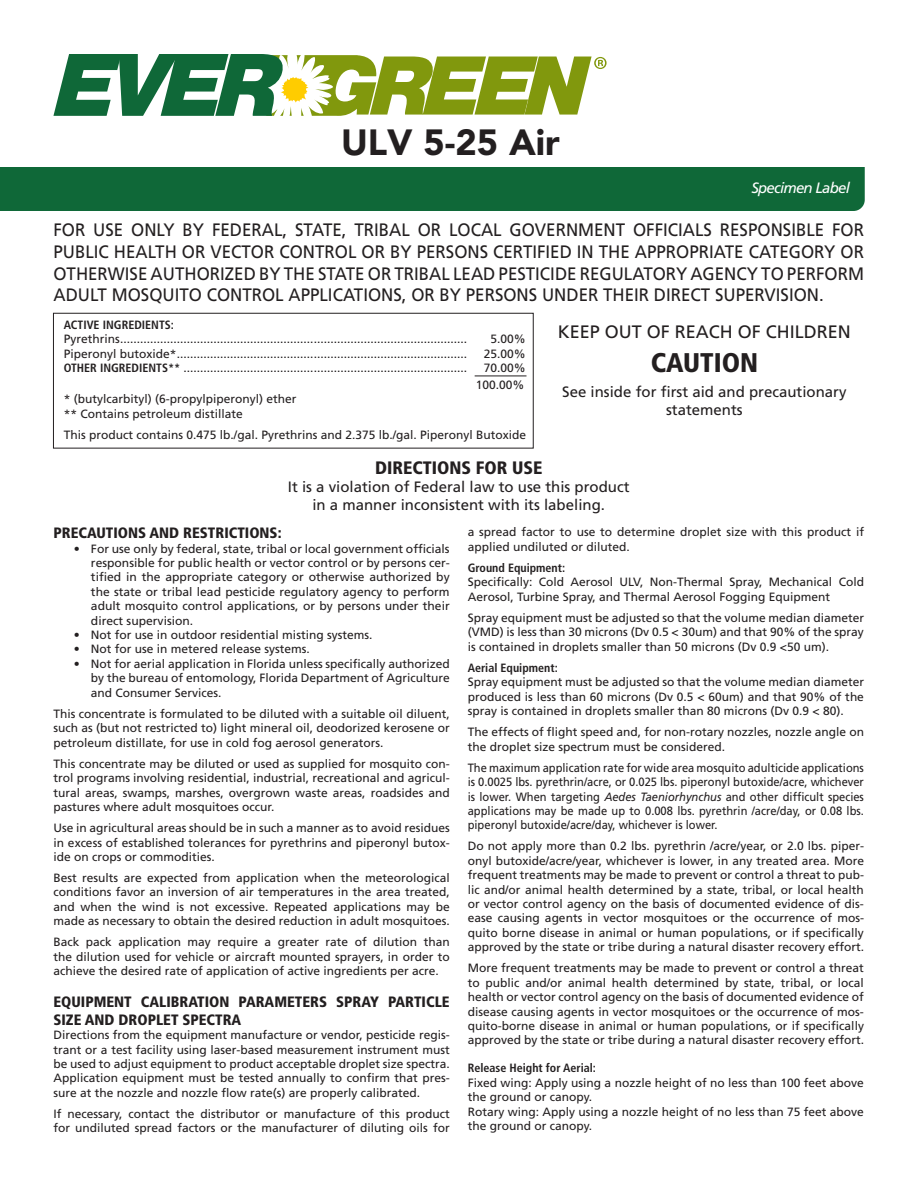
<style>
.page{position:relative;width:918px;height:1188px;background:#fff}
.page>*{position:absolute;margin:0;border:0;box-sizing:border-box;transform-origin:0 0}
.t1{font:900 36.15px "Avenir";color:#231f20}
.t2{font:900 condensed 27px "Frutiger";color:#231f20}
.t3{font:18px/21.6px "Frutiger";color:#231f20;text-align:justify;scale:.94 1}
.t4{font:18px "Frutiger";color:#231f20}
.t5{font:900 condensed 18px "Frutiger";color:#231f20}
.t6{font:15px/18px "Frutiger";color:#231f20;text-align:center}
.t7{font:900 condensed 15px/18px "Frutiger";color:#231f20}
.t8{font:italic 15px "Frutiger";letter-spacing:-.05em;color:#fff}
.t9{font:12px/14.4px "Frutiger";color:#231f20;text-align:justify}
.t10{font:12px/14.4px "Frutiger";color:#231f20;text-align:justify;scale:.93 1}
.t11{font:700 condensed 12px "Frutiger";color:#231f20}
.s1{font-weight:700;font-stretch:condensed}
.s2{font-style:italic}
</style>
<div class="page">
<div style="left:53px;top:313px;width:481px;height:136px;border:1px solid #231f20"></div>
<hr style="left:475px;top:376px;width:52px;height:1px;background:#231f20">
<svg style="left:53px;top:54px;width:554px;height:62px"></svg>
<div style="left:0;top:167px;width:865px;height:44px;background:#0f6838"></div>
<h1 class="t1" style="left:341px;top:121px;width:220px">ULV 5-25 Air</h1>
<p class="t8" style="left:751px;top:180px;width:100px">Specimen Label</p>
<p class="t3" style="left:53px;top:219px;width:864px">FOR USE ONLY BY FEDERAL, STATE, TRIBAL OR LOCAL GOVERNMENT OFFICIALS RESPONSIBLE FOR PUBLIC HEALTH OR VECTOR CONTROL OR BY PERSONS CERTIFIED IN THE APPROPRIATE CATEGORY OR OTHERWISE AUTHORIZED BY THE STATE OR TRIBAL LEAD PESTICIDE REGULATORY AGENCY TO PERFORM ADULT MOSQUITO CONTROL APPLICATIONS, OR BY PERSONS UNDER THEIR DIRECT SUPERVISION.</p>
<p class="t11" style="left:64px;top:318px;width:111px">ACTIVE INGREDIENTS:</p>
<p class="t9" style="left:64px;top:332px;width:405px">Pyrethrins........................................................................................................</p>
<p class="t9" style="left:491px;top:332px;width:37px">5.00%</p>
<p class="t9" style="left:64px;top:346px;width:405px">Piperonyl butoxide*.......................................................................................</p>
<p class="t9" style="left:484px;top:346px;width:44px">25.00%</p>
<p class="t9" style="left:64px;top:361px;width:405px"><span class="s1">OTHER INGREDIENTS**</span> .....................................................................................</p>
<p class="t9" style="left:476px;top:360px;width:52px;line-height:16.5px;text-align:right">70.00%<br>100.00%</p>
<p class="t9" style="left:64px;top:392px;width:234px">* (butylcarbityl) (6-propylpiperonyl) ether ** Contains petroleum distillate</p>
<p class="t9" style="left:64px;top:427px;width:464px">This product contains 0.475 lb./gal. Pyrethrins and 2.375 lb./gal. Piperonyl Butoxide</p>
<h3 class="t5" style="left:375px;top:457px;width:169px">DIRECTIONS FOR USE</h3>
<p class="t6" style="left:288px;top:477px;width:343px">It is a violation of Federal law to use this product in a manner inconsistent with its labeling.</p>
<h3 class="t4" style="left:558px;top:321px;width:295px">KEEP OUT OF REACH OF CHILDREN</h3>
<h2 class="t2" style="left:651px;top:346px;width:109px">CAUTION</h2>
<p class="t6" style="left:562px;top:382px;width:286px">See inside for first aid and precautionary statements</p>
<p class="t7" style="left:53px;top:524px;width:230px">PRECAUTIONS AND RESTRICTIONS:</p>
<p class="t9" style="left:91px;top:541px;width:360px;text-indent:-17px">• For use only by federal, state, tribal or local government officials responsible for public health or vector control or by persons cer&shy;tified in the appropriate category or otherwise authorized by the state or tribal lead pesticide regulatory agency to perform adult mosquito control applications, or by persons under their direct supervision.</p>
<p class="t9" style="left:74px;top:628px;width:300px">• Not for use in outdoor residential misting systems.</p>
<p class="t9" style="left:74px;top:642px;width:237px">• Not for use in metered release systems.</p>
<p class="t9" style="left:91px;top:656px;width:360px;text-indent:-17px">• Not for aerial application in Florida unless specifically authorized by the bureau of entomology, Florida Department of Agriculture and Consumer Services.</p>
<p class="t9" style="left:53px;top:706px;width:398px">This concentrate is formulated to be diluted with a suitable oil diluent, such as (but not restricted to) light mineral oil, deodorized kerosene or petroleum distillate, for use in cold fog aerosol generators.</p>
<p class="t9" style="left:53px;top:756px;width:398px">This concentrate may be diluted or used as supplied for mosquito con&shy;trol programs involving residential, industrial, recreational and agricul&shy;tural areas, swamps, marshes, overgrown waste areas, roadsides and pastures where adult mosquitoes occur.</p>
<p class="t9" style="left:53px;top:821px;width:398px">Use in agricultural areas should be in such a manner as to avoid residues in excess of established tolerances for pyrethrins and piperonyl butox&shy;ide on crops or commodities.</p>
<p class="t9" style="left:53px;top:871px;width:398px">Best results are expected from application when the meteorological conditions favor an inversion of air temperatures in the area treated, and when the wind is not excessive. Repeated applications may be made as necessary to obtain the desired reduction in adult mosquitoes.</p>
<p class="t9" style="left:53px;top:935px;width:398px">Back pack application may require a greater rate of dilution than the dilution used for vehicle or aircraft mounted sprayers, in order to achieve the desired rate of application of active ingredients per acre.</p>
<p class="t7" style="left:53px;top:992px;width:398px">EQUIPMENT CALIBRATION PARAMETERS SPRAY PARTICLE<br>SIZE AND DROPLET SPECTRA</p>
<p class="t9" style="left:53px;top:1028px;width:398px">Directions from the equipment manufacture or vendor, pesticide regis&shy;trant or a test facility using laser-based measurement instrument must be used to adjust equipment to product acceptable droplet size spectra.<br>Application equipment must be tested annually to confirm that pres&shy;sure at the nozzle and nozzle flow rate(s) are properly calibrated.</p>
<p class="t9" style="left:53px;top:1106px;width:398px">If necessary, contact the distributor or manufacture of this product for undiluted spread factors or the manufacturer of diluting oils for</p>
<p class="t9" style="left:468px;top:525px;width:398px">a spread factor to use to determine droplet size with this product if applied undiluted or diluted.</p>
<p class="t11" style="left:468px;top:561px;width:99px">Ground Equipment:</p>
<p class="t9" style="left:468px;top:575px;width:398px">Specifically: Cold Aerosol ULV, Non-Thermal Spray, Mechanical Cold<br>Aerosol, Turbine Spray, and Thermal Aerosol Fogging Equipment</p>
<p class="t9" style="left:468px;top:610px;width:398px">Spray equipment must be adjusted so that the volume median diameter (VMD) is less than 30 microns (Dv 0.5 &lt; 30um) and that 90% of the spray is contained in droplets smaller than 50 microns (Dv 0.9 &lt;50 um).</p>
<p class="t11" style="left:468px;top:661px;width:92px">Aerial Equipment:</p>
<p class="t9" style="left:468px;top:675px;width:398px">Spray equipment must be adjusted so that the volume median diameter produced is less than 60 microns (Dv 0.5 &lt; 60um) and that 90% of the spray is contained in droplets smaller than 80 microns (Dv 0.9 &lt; 80).</p>
<p class="t9" style="left:468px;top:725px;width:398px">The effects of flight speed and, for non-rotary nozzles, nozzle angle on the droplet size spectrum must be considered.</p>
<p class="t10" style="left:468px;top:760px;width:428px">The maximum application rate for wide area mosquito adulticide applications is 0.0025 lbs. pyrethrin/acre, or 0.025 lbs. piperonyl butoxide/acre, whichever is lower. When targeting <span class="s2">Aedes Taeniorhynchus</span> and other difficult species applications may be made up to 0.008 lbs. pyrethrin /acre/day, or 0.08 lbs. piperonyl butoxide/acre/day, whichever is lower.</p>
<p class="t9" style="left:468px;top:839px;width:398px">Do not apply more than 0.2 lbs. pyrethrin /acre/year, or 2.0 lbs. piper&shy;onyl butoxide/acre/year, whichever is lower, in any treated area. More frequent treatments may be made to prevent or control a threat to pub&shy;lic and/or animal health determined by a state, tribal, or local health or vector control agency on the basis of documented evidence of dis&shy;ease causing agents in vector mosquitoes or the occurrence of mos&shy;quito borne disease in animal or human populations, or if specifically approved by the state or tribe during a natural disaster recovery effort.</p>
<p class="t9" style="left:468px;top:961px;width:398px">More frequent treatments may be made to prevent or control a threat to public and/or animal health determined by state, tribal, or local health or vector control agency on the basis of documented evidence of disease causing agents in vector mosquitoes or the occurrence of mos&shy;quito-borne disease in animal or human populations, or if specifically approved by the state or tribe during a natural disaster recovery effort.</p>
<p class="t11" style="left:468px;top:1061px;width:130px">Release Height for Aerial:</p>
<p class="t9" style="left:468px;top:1075px;width:398px;text-align:left">Fixed wing: Apply using a nozzle height of no less than 100 feet above the ground or canopy.<br>Rotary wing: Apply using a nozzle height of no less than 75 feet above the ground or canopy.</p>
</div>
